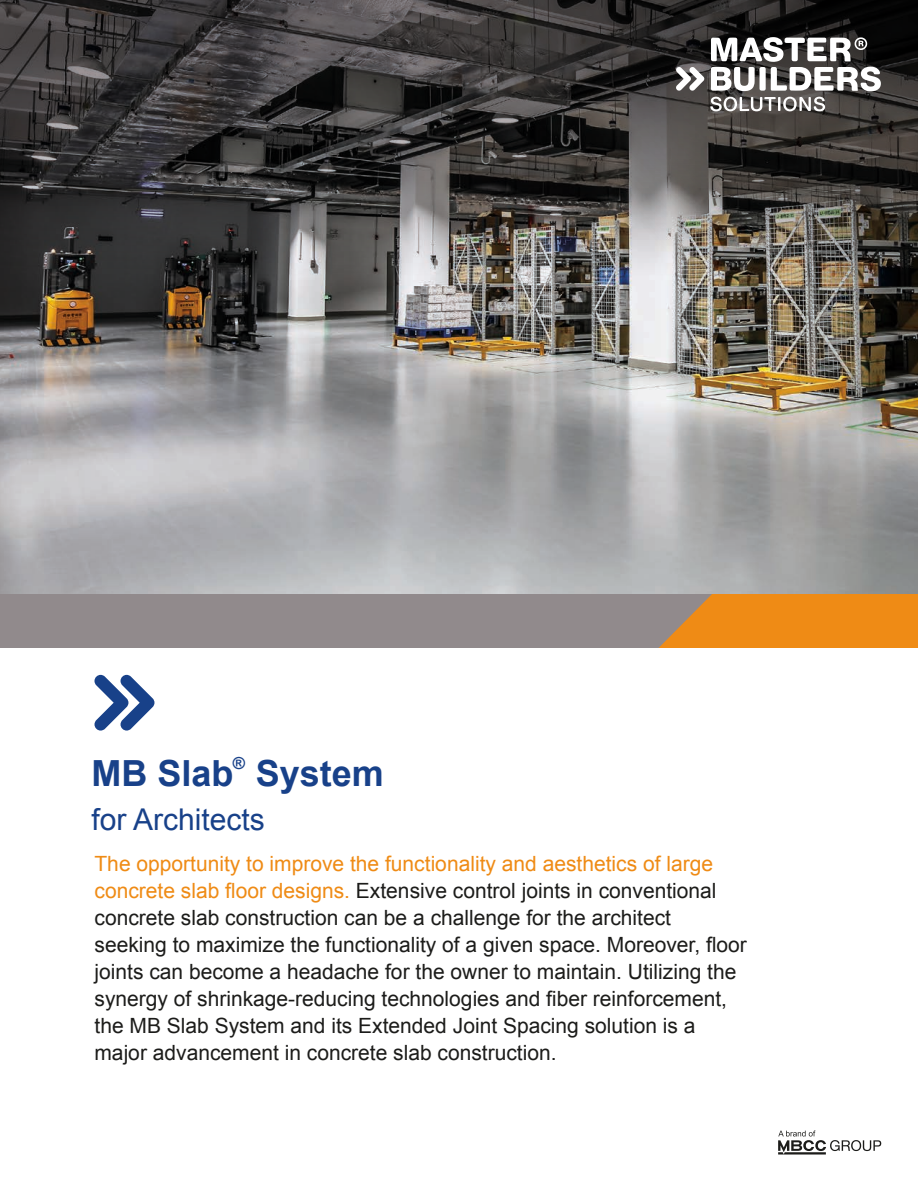
<style>
.page{position:relative;width:918px;height:1188px;background:#fff}
.page>*{position:absolute;margin:0;border:0;box-sizing:border-box;transform-origin:0 0}
.t1{font:700 36px "Arial";color:#184189}
.t2{font:30px "Arial";color:#184189}
.t3{font:21px/27px "Arial";color:#1c1c1a}
.t4{font:700 16.65px "Arial";color:#184189}
.s1{color:#ef8b15}
</style>
<div class="page">
<svg style="left:0;top:0;width:400px;height:387px;background:#4b4848"></svg>
<img style="left:400px;top:0;width:518px;height:518px">
<svg style="left:94px;top:675px;width:60px;height:56px"></svg>
<svg style="left:710px;top:97px;width:115px;height:14px"></svg>
<svg style="left:676px;top:67px;width:28px;height:24px"></svg>
<svg style="left:711px;top:37px;width:170px;height:54px"></svg>
<svg style="left:0;top:594px;width:918px;height:54px;background:#a88a6e"></svg>
<svg style="left:778px;top:1131px;width:103px;height:24px"></svg>
<p class="t1" style="left:92px;top:750px;width:144px">MB Slab</p>
<p class="t4" style="left:233px;top:752px;width:14px">®</p>
<p class="t1" style="left:256px;top:750px;width:130px">System</p>
<p class="t2" style="left:92px;top:800px;width:175px">for Architects</p>
<p class="t3" style="left:94px;top:851px;width:654px"><span class="s1">The opportunity to improve the functionality and aesthetics of large concrete slab floor designs.</span> Extensive control joints in conventional concrete slab construction can be a challenge for the architect seeking to maximize the functionality of a given space. Moreover, floor joints can become a headache for the owner to maintain. Utilizing the synergy of shrinkage-reducing technologies and fiber reinforcement, the MB Slab System and its Extended Joint Spacing solution is a major advancement in concrete slab construction.</p>
</div>
